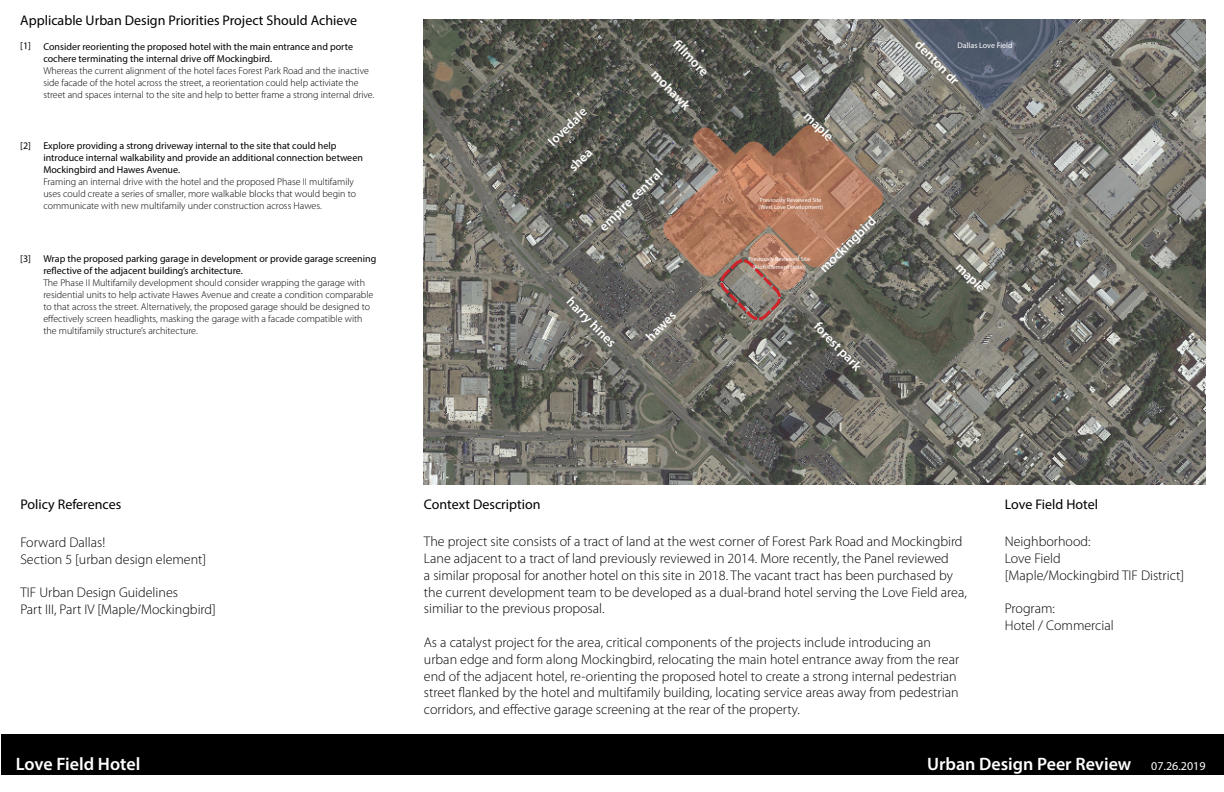
<style>
.page{position:relative;width:1224px;height:792px;background:#fff}
.page>*{position:absolute;margin:0;border:0;box-sizing:border-box;transform-origin:0 0}
.t1{font:600 18px "Myriad Pro";color:#fff}
.t2{font:300 14px/16.8px "Myriad Pro";color:#000}
.t3{font:14px "Myriad Pro";color:#000}
.t4{font:600 13.2px "Myriad Pro";color:#fff}
.t5{font:12px "Myriad Pro";color:#fff}
.t6{font:300 10px/12px "Myriad Pro";color:#000}
.t7{font:10px/12px "Myriad Pro";color:#000}
.t8{font:8px "Myriad Pro";color:#fff}
.t9{font:6px/7.2px "Myriad Pro";color:#fff}
</style>
<div class="page">
<img style="left:424px;top:19px;width:782px;height:466px">
<div style="left:1px;top:734px;width:1223px;height:40px;background:#000"></div>
<svg style="left:902px;top:19px;width:174px;height:91px;background:#696d73"></svg>
<svg style="left:658px;top:120px;width:230px;height:202px;background:#8e7363"></svg>
<p class="t3" style="left:20px;top:12px;width:338px">Applicable Urban Design Priorities Project Should Achieve</p>
<p class="t7" style="left:20px;top:40px;width:12px">[1]</p>
<p class="t7" style="left:43px;top:40px;width:311px">Consider reorienting the proposed hotel with the main entrance and porte cochere terminating the internal drive off Mockingbird.</p>
<p class="t6" style="left:43px;top:65px;width:333px">Whereas the current alignment of the hotel faces Forest Park Road and the inactive side facade of the hotel across the street, a reorientation could help activiate the street and spaces internal to the site and help to better frame a strong internal drive.</p>
<p class="t7" style="left:20px;top:139px;width:12px">[2]</p>
<p class="t7" style="left:43px;top:140px;width:321px">Explore providing a strong driveway internal to the site that could help introduce internal walkability and provide an additional connection between<br>Mockingbird and Hawes Avenue.</p>
<p class="t6" style="left:43px;top:176px;width:314px">Framing an internal drive with the hotel and the proposed Phase II multifamily uses could create a series of smaller, more walkable blocks that would begin to communicate with new multifamily under construction across Hawes.</p>
<p class="t7" style="left:20px;top:252px;width:12px">[3]</p>
<p class="t7" style="left:43px;top:253px;width:334px">Wrap the proposed parking garage in development or provide garage screening reflective of the adjacent building’s architecture.</p>
<p class="t6" style="left:43px;top:277px;width:332px">The Phase II Multifamily development should consider wrapping the garage with residential units to help activate Hawes Avenue and create a condition comparable to that across the street. Alternatively, the proposed garage should be designed to effectively screen headlights, masking the garage with a facade compatible with the multifamily structure’s architecture.</p>
<p class="t4" style="left:544px;top:137px;width:50px;rotate:-44deg">lovedale</p>
<p class="t4" style="left:682px;top:36px;width:46px;rotate:46deg">fi llmore</p>
<p class="t4" style="left:660px;top:66px;width:51px;rotate:46deg">mohawk</p>
<p class="t4" style="left:565px;top:162px;width:28px;rotate:-44deg">shea</p>
<p class="t4" style="left:595px;top:222px;width:84px;rotate:-44deg">empire central</p>
<p class="t4" style="left:813px;top:108px;width:37px;rotate:46deg">maple</p>
<p class="t9" style="left:759px;top:196px;width:66px">Previously Reviewed Site (West Love Development)</p>
<p class="t9" style="left:748px;top:256px;width:63px;text-align:center">Previously Reviewed Site (Aloft/Element Hotel)</p>
<p class="t4" style="left:816px;top:263px;width:75px;rotate:-44deg">mockingbird</p>
<p class="t4" style="left:575px;top:293px;width:66px;rotate:46deg">harry hines</p>
<p class="t4" style="left:642px;top:332px;width:38px;rotate:-44deg">hawes</p>
<p class="t4" style="left:823px;top:318px;width:63px;rotate:46deg">forest park</p>
<p class="t4" style="left:924px;top:36px;width:58px;rotate:46deg">denton dr</p>
<p class="t8" style="left:958px;top:40px;width:57px">Dallas Love Field</p>
<p class="t4" style="left:964px;top:259px;width:37px;rotate:46deg">maple</p>
<p class="t3" style="left:20px;top:495px;width:102px">Policy References</p>
<p class="t3" style="left:424px;top:495px;width:118px">Context Description</p>
<p class="t2" style="left:424px;top:533px;width:544px">The project site consists of a tract of land at the west corner of Forest Park Road and Mockingbird Lane adjacent to a tract of land previously reviewed in 2014. More recently, the Panel reviewed<br>a similar proposal for another hotel on this site in 2018. The vacant tract has been purchased by the current development team to be developed as a dual-brand hotel serving the Love Field area, similiar to the previous proposal.</p>
<p class="t2" style="left:424px;top:634px;width:537px">As a catalyst project for the area, critical components of the projects include introducing an urban edge and form along Mockingbird, relocating the main hotel entrance away from the rear end of the adjacent hotel, re-orienting the proposed hotel to create a strong internal pedestrian street flanked by the hotel and multifamily building, locating service areas away from pedestrian corridors, and effective garage screening at the rear of the property.</p>
<p class="t2" style="left:20px;top:534px;width:187px">Forward Dallas!<br>Section 5 [urban design element]</p>
<p class="t2" style="left:20px;top:584px;width:197px">TIF Urban Design Guidelines<br>Part III, Part IV [Maple/Mockingbird]</p>
<p class="t3" style="left:1005px;top:495px;width:95px">Love Field Hotel</p>
<p class="t2" style="left:1005px;top:533px;width:181px">Neighborhood:<br>Love Field<br>[Maple/Mockingbird TIF District]</p>
<p class="t2" style="left:1005px;top:600px;width:110px">Program:<br>Hotel / Commercial</p>
<p class="t1" style="left:16px;top:753px;width:126px">Love Field Hotel</p>
<p class="t1" style="left:927px;top:753px;width:206px">Urban Design Peer Review</p>
<p class="t5" style="left:1151px;top:759px;width:56px">07.26.2019</p>
</div>
